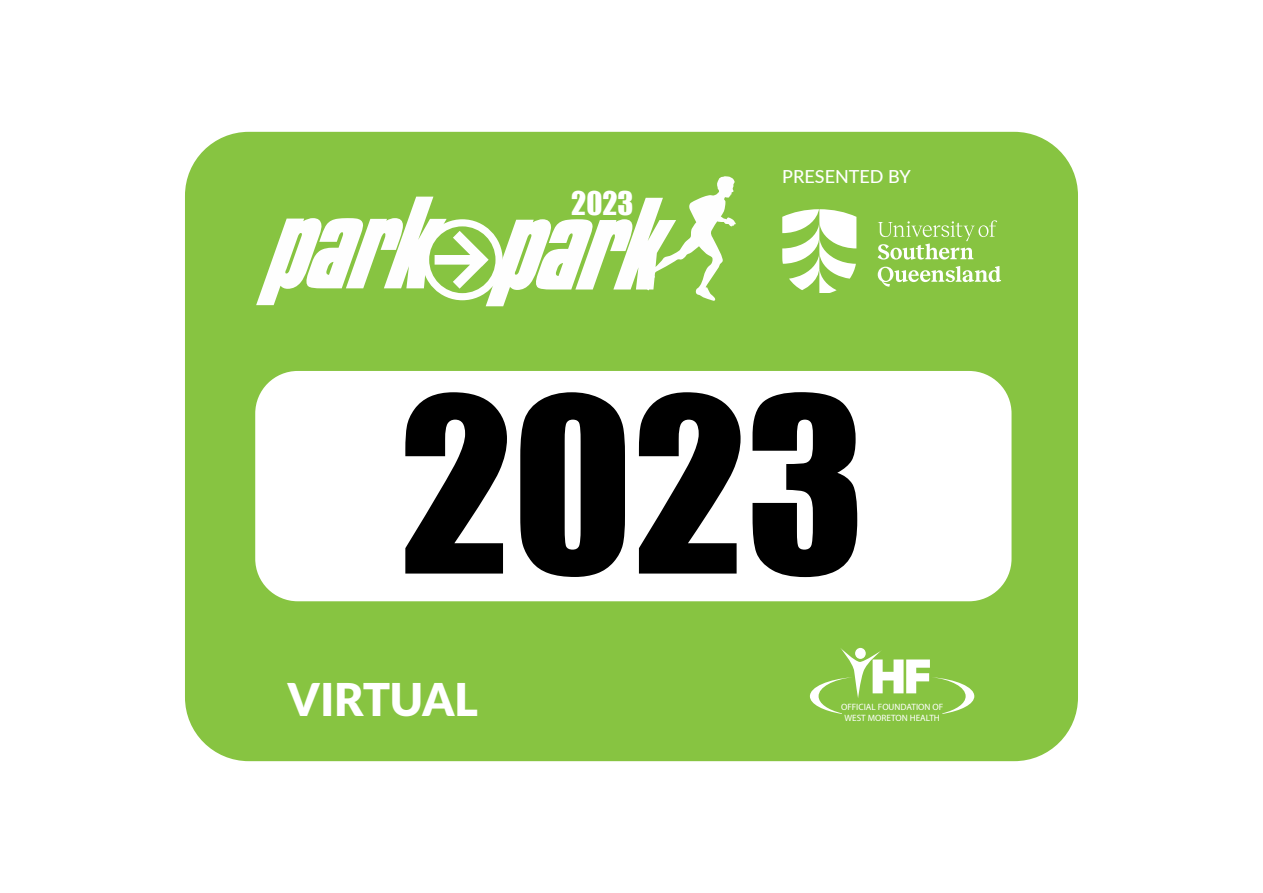
<style>
.page{position:relative;width:1263px;height:893px;background:#fff}
.page>*{position:absolute;margin:0;border:0;box-sizing:border-box;transform-origin:0 0}
.t1{font:225px "Impact";color:#000}
.t2{font:900 45px "Lato";color:#fff}
.t3{font:30px "Impact";color:#fff}
.t4{font:500 18px "Lato";color:#fff}
.t5{font:9.15px/10.9px "Myriad Pro";color:#fff;text-align:center}
</style>
<div class="page">
<div style="left:185px;top:132px;width:893px;height:629px;background:#87c441;border-radius:64px"></div>
<svg style="left:256px;top:176px;width:480px;height:130px"></svg>
<svg style="left:877px;top:220px;width:124px;height:67px"></svg>
<svg style="left:782px;top:209px;width:74px;height:83px"></svg>
<div style="left:255px;top:371px;width:756px;height:230px;background:#fff;border-radius:43px"></div>
<svg style="left:810px;top:648px;width:164px;height:66px"></svg>
<p class="t3" style="left:571px;top:180px;width:64px">2023</p>
<p class="t4" style="left:782px;top:163px;width:130px">PRESENTED BY</p>
<p class="t1" style="left:399px;top:311px;width:467px">2023</p>
<p class="t2" style="left:287px;top:673px;width:193px">VIRTUAL</p>
<p class="t5" style="left:841px;top:701px;width:104px">OFFICIAL FOUNDATION OF<br>WEST MORETON HEALTH</p>
</div>
